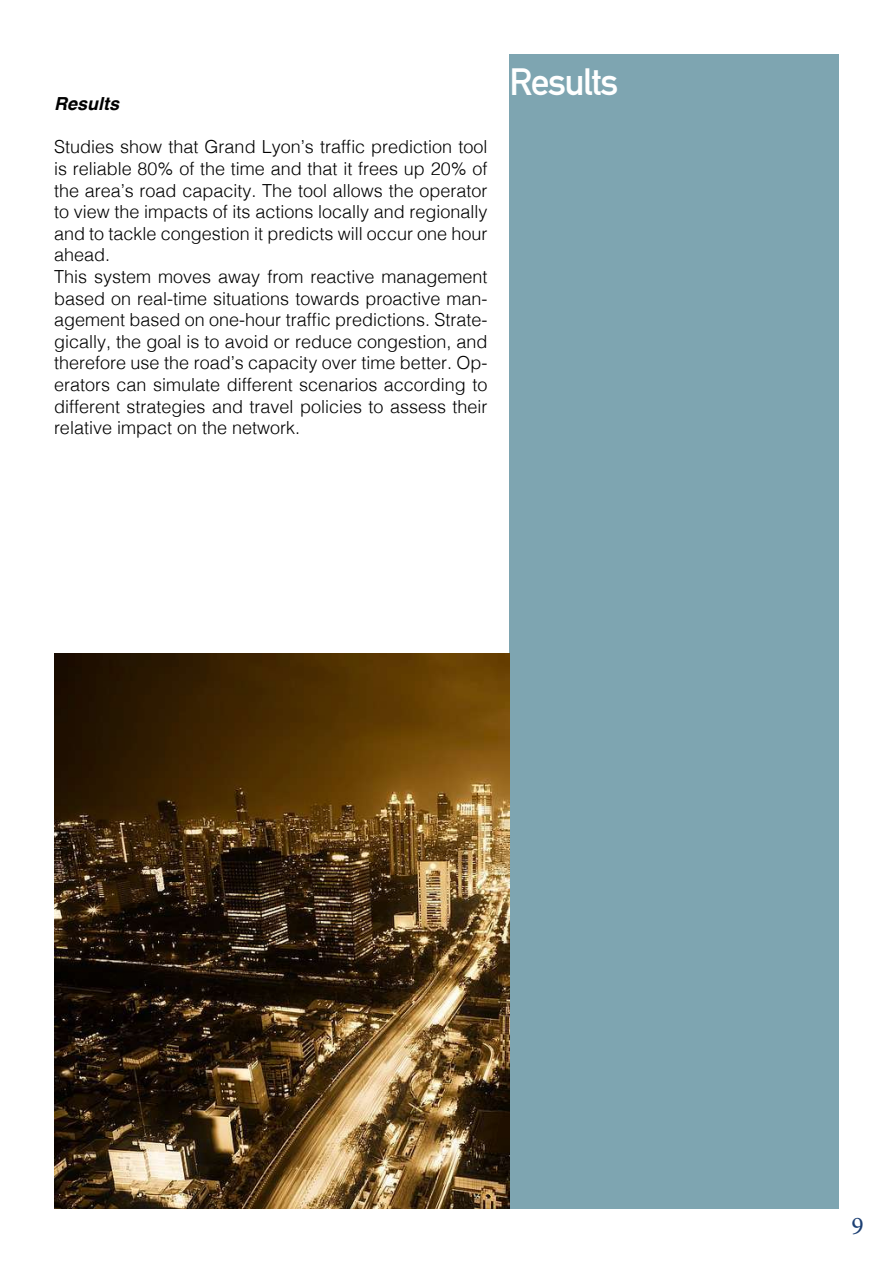
<style>
.page{position:relative;width:893px;height:1263px;background:#fff}
.page>*{position:absolute;margin:0;border:0;box-sizing:border-box;transform-origin:0 0}
.t1{font:700 37.5px "DIN Alternate";letter-spacing:-.04em;color:#fff}
.t2{font:25.5px "Minion Pro";color:#1b3f73}
.t3{font:300 18px/21.6px "Helvetica";color:#000}
.t4{font:italic 700 18px "Helvetica";color:#000}
</style>
<div class="page">
<div style="left:509px;top:54px;width:330px;height:1155px;background:#7ea5b1"></div>
<img style="left:54px;top:654px;width:455px;height:555px">
<p class="t4" style="left:54px;top:89px;width:67px">Results</p>
<p class="t3" style="left:54px;top:135px;width:435px">Studies show that Grand Lyon’s traffic prediction tool is reliable 80% of the time and that it frees up 20% of the area’s road capacity. The tool allows the operator to view the impacts of its actions locally and regionally and to tackle congestion it predicts will occur one hour ahead.<br>This system moves away from reactive management based on real-time situations towards proactive man&shy;agement based on one-hour traffic predictions. Strate&shy;gically, the goal is to avoid or reduce congestion, and therefore use the road’s capacity over time better. Op&shy;erators can simulate different scenarios according to different strategies and travel policies to assess their relative impact on the network.</p>
<h1 class="t1" style="left:509px;top:53px;width:110px">Results</h1>
<h2 class="t2" style="left:851px;top:1208px;width:14px">9</h2>
</div>
